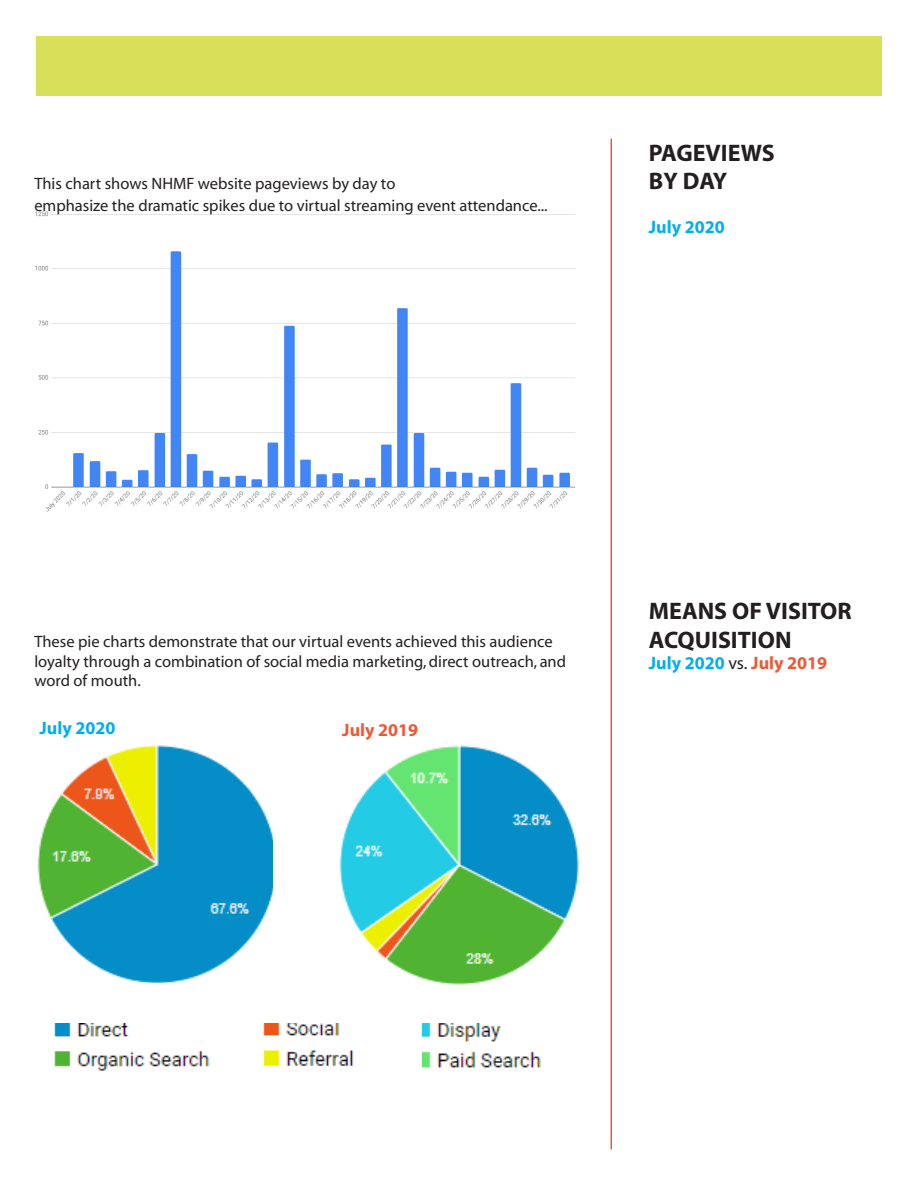
<style>
.page{position:relative;width:918px;height:1188px;background:#fff}
.page>*{position:absolute;margin:0;border:0;box-sizing:border-box;transform-origin:0 0}
.t1{font:700 24px/28.8px "Myriad";color:#231f20}
.t2{font:700 18px "Myriad";color:#00aeef}
.t3{font:700 18px "Myriad";color:#f05634}
.t4{font:16.5px/19.8px "Myriad";color:#231f20}
.s1{font-weight:400;color:#231f20}
.s2{color:#f05634}
</style>
<div class="page">
<img style="left:35px;top:211px;width:541px;height:301px">
<div style="left:36px;top:36px;width:846px;height:59px;background:#d7e058"></div>
<img style="left:37px;top:745px;width:235px;height:238px">
<img style="left:339px;top:745px;width:240px;height:240px">
<hr style="left:610px;top:139px;width:2px;height:1010px;background:#f05634">
<img style="left:54px;top:1023px;width:156px;height:48px">
<img style="left:422px;top:1023px;width:119px;height:45px">
<img style="left:263px;top:1023px;width:91px;height:43px">
<p class="t4" style="left:34px;top:174px;width:363px">This chart shows NHMF website pageviews by day to</p>
<p class="t4" style="left:34px;top:196px;width:515px">emphasize the dramatic spikes due to virtual streaming event attendance...</p>
<p class="t1" style="left:649px;top:139px;width:127px">PAGEVIEWS</p>
<p class="t1" style="left:649px;top:168px;width:80px">BY DAY</p>
<p class="t2" style="left:649px;top:217px;width:77px">July 2020</p>
<p class="t4" style="left:34px;top:632px;width:533px">These pie charts demonstrate that our virtual events achieved this audience loyalty through a combination of social media marketing, direct outreach, and word of mouth.</p>
<p class="t2" style="left:40px;top:719px;width:77px">July 2020</p>
<p class="t3" style="left:342px;top:721px;width:77px">July 2019</p>
<p class="t1" style="left:649px;top:598px;width:204px">MEANS OF VISITOR<br>ACQUISITION</p>
<p class="t2" style="left:649px;top:654px;width:180px">July 2020 <span class="s1">vs.</span> <span class="s2">July 2019</span></p>
</div>
